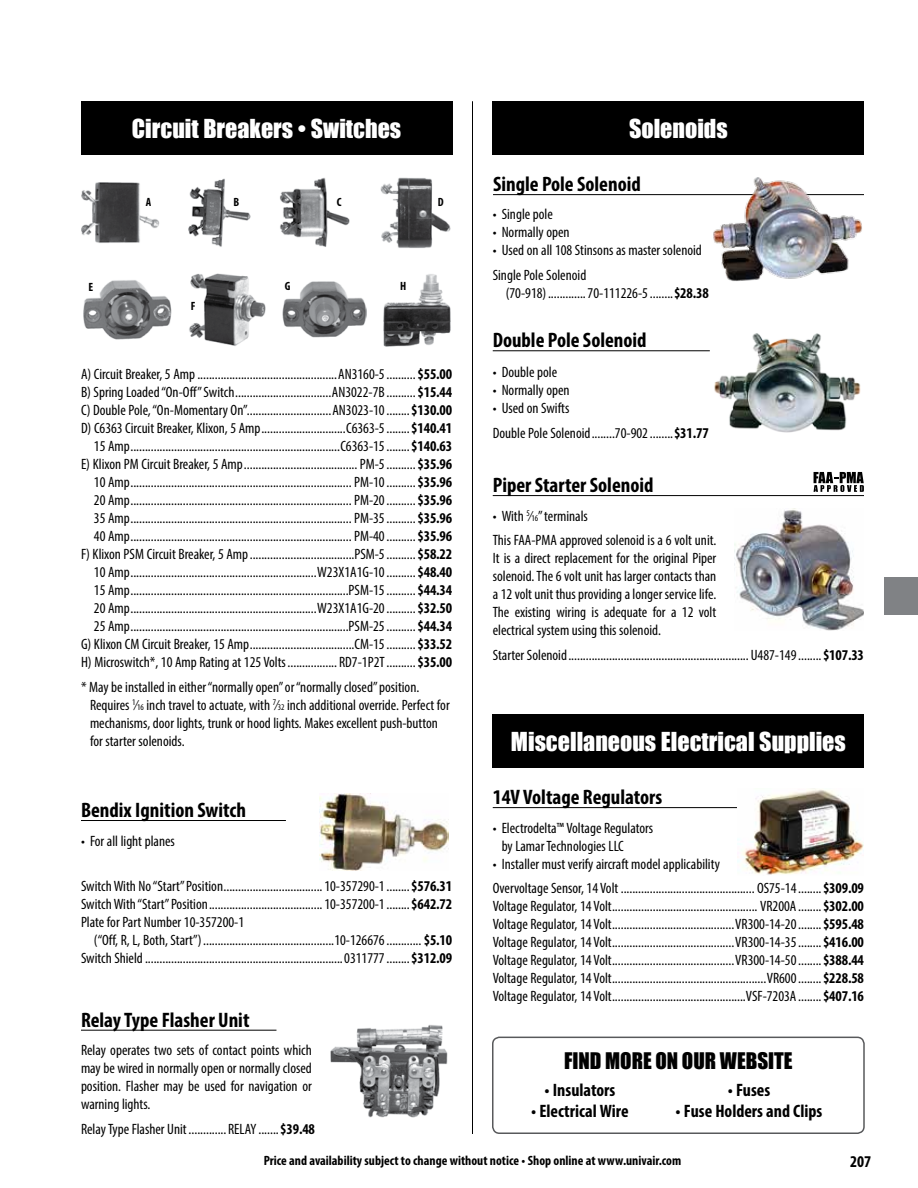
<style>
.page{position:relative;width:918px;height:1188px;background:#fff}
.page>*{position:absolute;margin:0;border:0;box-sizing:border-box;transform-origin:0 0}
.t1{font:24px "Impact";color:#fff}
.t2{font:700 condensed 21px "Myriad Pro";color:#000}
.t3{font:21px "Impact";color:#000}
.t4{font:700 condensed 18px "Myriad Pro";color:#000}
.t5{font:700 condensed 16.5px "Myriad Pro";color:#000}
.t6{font:condensed 15px/18px "Myriad Pro";color:#000;text-align:justify}
.t7{font:700 condensed 13.5px "Myriad Pro";color:#000}
.t8{font:700 condensed 12px "Myriad Pro";color:#000}
.s1{font-weight:700}
.s2{font-size:8.7px}
</style>
<div class="page">
<div style="left:884px;top:577px;width:34px;height:38px;background:#808285"></div>
<hr style="left:472px;top:101px;width:1px;height:1033px;background:#000">
<img style="left:330px;top:1025px;width:118px;height:93px">
<hr style="left:81px;top:1030px;width:195px;height:1px;background:#000">
<div style="left:81px;top:101px;width:371px;height:54px;background:#000"></div>
<img style="left:83px;top:280px;width:89px;height:60px">
<div style="left:84px;top:279px;width:14px;height:14px;background:#fff"></div>
<img style="left:189px;top:273px;width:77px;height:73px">
<div style="left:186px;top:299px;width:14px;height:14px;background:#fff"></div>
<img style="left:282px;top:281px;width:84px;height:57px">
<div style="left:281px;top:279px;width:13px;height:14px;background:#fff"></div>
<img style="left:383px;top:274px;width:68px;height:73px">
<div style="left:397px;top:278px;width:13px;height:14px;background:#fff"></div>
<img style="left:81px;top:182px;width:79px;height:61px">
<div style="left:142px;top:194px;width:13px;height:14px;background:#fff"></div>
<img style="left:188px;top:178px;width:63px;height:69px">
<div style="left:230px;top:194px;width:13px;height:14px;background:#fff"></div>
<img style="left:280px;top:178px;width:70px;height:69px">
<div style="left:332px;top:194px;width:14px;height:14px;background:#fff"></div>
<img style="left:380px;top:177px;width:71px;height:71px">
<div style="left:434px;top:194px;width:14px;height:14px;background:#fff"></div>
<div style="left:493px;top:714px;width:371px;height:54px;background:#000"></div>
<hr style="left:493px;top:807px;width:371px;height:1px;background:#000">
<img style="left:738px;top:788px;width:126px;height:87px">
<div style="left:492px;top:1037px;width:373px;height:97px;border:2px solid #58595b;border-radius:7px"></div>
<hr style="left:81px;top:820px;width:205px;height:1px;background:#000">
<img style="left:320px;top:793px;width:128px;height:78px">
<hr style="left:493px;top:495px;width:371px;height:1px;background:#000">
<svg style="left:814px;top:472px;width:50px;height:20px"></svg>
<img style="left:735px;top:510px;width:129px;height:121px">
<div style="left:493px;top:101px;width:371px;height:54px;background:#000"></div>
<hr style="left:493px;top:194px;width:371px;height:1px;background:#000">
<img style="left:712px;top:177px;width:152px;height:104px">
<hr style="left:493px;top:350px;width:217px;height:1px;background:#000">
<img style="left:709px;top:333px;width:152px;height:99px">
<h1 class="t1" style="left:132px;top:110px;width:271px">Circuit Breakers • Switches</h1>
<p class="t8" style="left:88px;top:279px;width:6px">E</p>
<p class="t8" style="left:146px;top:194px;width:7px">A</p>
<p class="t8" style="left:234px;top:194px;width:7px">B</p>
<p class="t8" style="left:337px;top:194px;width:6px">C</p>
<p class="t8" style="left:438px;top:194px;width:7px">D</p>
<p class="t8" style="left:191px;top:299px;width:6px">F</p>
<p class="t8" style="left:285px;top:279px;width:7px">G</p>
<p class="t8" style="left:400px;top:278px;width:8px">H</p>
<p class="t6" style="left:81px;top:365px;width:373px;text-align:right">A) Circuit Breaker, 5 Amp................................................AN3160-5.......... <span class="s1">$55.00<br></span>B) Spring Loaded “On-Off” Switch.................................AN3022-7B .......... <span class="s1">$15.44<br></span>C) Double Pole, “On-Momentary On”.............................AN3023-10........<span class="s1">$130.00<br></span>D) C6363 Circuit Breaker, Klixon, 5 Amp.............................C6363-5........<span class="s1">$140.41<br></span>15 Amp........................................................................C6363-15........<span class="s1">$140.63<br></span>E) Klixon PM Circuit Breaker, 5 Amp....................................... PM-5.......... <span class="s1">$35.96<br></span>10 Amp............................................................................ PM-10.......... <span class="s1">$35.96<br></span>20 Amp............................................................................ PM-20.......... <span class="s1">$35.96<br></span>35 Amp............................................................................ PM-35.......... <span class="s1">$35.96<br></span>40 Amp............................................................................ PM-40.......... <span class="s1">$35.96<br></span>F) Klixon PSM Circuit Breaker, 5 Amp....................................PSM-5.......... <span class="s1">$58.22<br></span>10 Amp................................................................W23X1A1G-10.......... <span class="s1">$48.40<br></span>15 Amp...........................................................................PSM-15.......... <span class="s1">$44.34<br></span>20 Amp................................................................W23X1A1G-20.......... <span class="s1">$32.50<br></span>25 Amp...........................................................................PSM-25.......... <span class="s1">$44.34<br></span>G) Klixon CM Circuit Breaker, 15 Amp....................................CM-15.......... <span class="s1">$33.52<br></span>H) Microswitch*, 10 Amp Rating at 125 Volts................. RD7-1P2T.......... <span class="s1">$35.00</span></p>
<p class="t6" style="left:90px;top:677px;width:361px;text-align:left;text-indent:-9px">* May be installed in either “normally open” or “normally closed” position.<br>Requires <sup>1</sup>⁄<span class="s2">16</span> inch travel to actuate, with <sup>7</sup>⁄<span class="s2">32</span> inch additional override. Perfect for mechanisms, door lights, trunk or hood lights. Makes excellent push-button for starter solenoids.</p>
<h2 class="t2" style="left:81px;top:797px;width:166px">Bendix Ignition Switch</h2>
<p class="t6" style="left:81px;top:831px;width:95px">• For all light planes</p>
<p class="t6" style="left:81px;top:877px;width:373px">Switch With No “Start” Position..................................10-357290-1........<span class="s1">$576.31<br></span>Switch With “Start” Position.......................................10-357200-1........<span class="s1">$642.72<br></span>Plate for Part Number 10-357200-1</p>
<p class="t6" style="left:81px;top:931px;width:373px;text-align:right">(“Off, R, L, Both, Start”).............................................10-126676............ <span class="s1">$5.10<br></span>Switch Shield....................................................................0311777........<span class="s1">$312.09</span></p>
<h2 class="t2" style="left:81px;top:1007px;width:170px">Relay Type Flasher Unit</h2>
<p class="t6" style="left:81px;top:1041px;width:232px">Relay operates two sets of contact points which may be wired in normally open or normally closed position. Flasher may be used for navigation or warning lights.</p>
<p class="t6" style="left:81px;top:1120px;width:235px">Relay Type Flasher Unit............. RELAY.......<span class="s1">$39.48</span></p>
<h1 class="t1" style="left:629px;top:110px;width:100px">Solenoids</h1>
<h2 class="t2" style="left:493px;top:171px;width:149px">Single Pole Solenoid</h2>
<p class="t6" style="left:493px;top:205px;width:62px">• Single pole</p>
<p class="t6" style="left:493px;top:223px;width:78px">• Normally open</p>
<p class="t6" style="left:493px;top:238px;width:211px;line-height:24.8px">• Used on all 108 Stinsons as master solenoid<br>Single Pole Solenoid</p>
<p class="t6" style="left:506px;top:284px;width:205px">(70-918).............70-111226-5........<span class="s1">$28.38</span></p>
<h2 class="t2" style="left:493px;top:327px;width:155px">Double Pole Solenoid</h2>
<p class="t6" style="left:493px;top:363px;width:66px">• Double pole</p>
<p class="t6" style="left:493px;top:381px;width:78px">• Normally open</p>
<p class="t6" style="left:493px;top:399px;width:78px">• Used on Swifts</p>
<p class="t6" style="left:493px;top:424px;width:217px">Double Pole Solenoid........70-902........<span class="s1">$31.77</span></p>
<h2 class="t2" style="left:493px;top:472px;width:162px">Piper Starter Solenoid</h2>
<p class="t6" style="left:493px;top:507px;width:97px">• With <sup>5</sup>⁄<span class="s2">16</span>” terminals</p>
<p class="t6" style="left:493px;top:531px;width:225px">This FAA-PMA approved solenoid is a 6 volt unit.<br>It is a direct replacement for the original Piper solenoid. The 6 volt unit has larger contacts than a 12 volt unit thus providing a longer service life.<br>The existing wiring is adequate for a 12 volt electrical system using this solenoid.</p>
<p class="t6" style="left:493px;top:646px;width:373px">Starter Solenoid.............................................................. U487-149........<span class="s1">$107.33</span></p>
<h1 class="t1" style="left:511px;top:723px;width:336px">Miscellaneous Electrical Supplies</h1>
<h2 class="t2" style="left:493px;top:784px;width:171px">14V Voltage Regulators</h2>
<p class="t6" style="left:502px;top:819px;width:153px;text-indent:-9px">• Electrodelta™ Voltage Regulators by Lamar Technologies LLC</p>
<p class="t6" style="left:493px;top:855px;width:229px">• Installer must verify aircraft model applicability</p>
<p class="t6" style="left:493px;top:879px;width:373px">Overvoltage Sensor, 14 Volt .............................................. OS75-14........<span class="s1">$309.09<br></span>Voltage Regulator, 14 Volt.................................................. VR200A ........<span class="s1">$302.00<br></span>Voltage Regulator, 14 Volt..........................................VR300-14-20........<span class="s1">$595.48<br></span>Voltage Regulator, 14 Volt..........................................VR300-14-35........<span class="s1">$416.00<br></span>Voltage Regulator, 14 Volt..........................................VR300-14-50........<span class="s1">$388.44<br></span>Voltage Regulator, 14 Volt.....................................................VR600........<span class="s1">$228.58<br></span>Voltage Regulator, 14 Volt..............................................VSF-7203A ........<span class="s1">$407.16</span></p>
<h2 class="t3" style="left:564px;top:1044px;width:230px">FIND MORE ON OUR WEBSITE</h2>
<p class="t4" style="left:545px;top:1079px;width:72px">• Insulators</p>
<p class="t4" style="left:531px;top:1100px;width:99px">• Electrical Wire</p>
<p class="t4" style="left:728px;top:1079px;width:44px">• Fuses</p>
<p class="t4" style="left:676px;top:1100px;width:148px">• Fuse Holders and Clips</p>
<p class="t7" style="left:264px;top:1152px;width:419px">Price and availability subject to change without notice • Shop online at www.univair.com</p>
<p class="t5" style="left:850px;top:1151px;width:23px">207</p>
</div>
